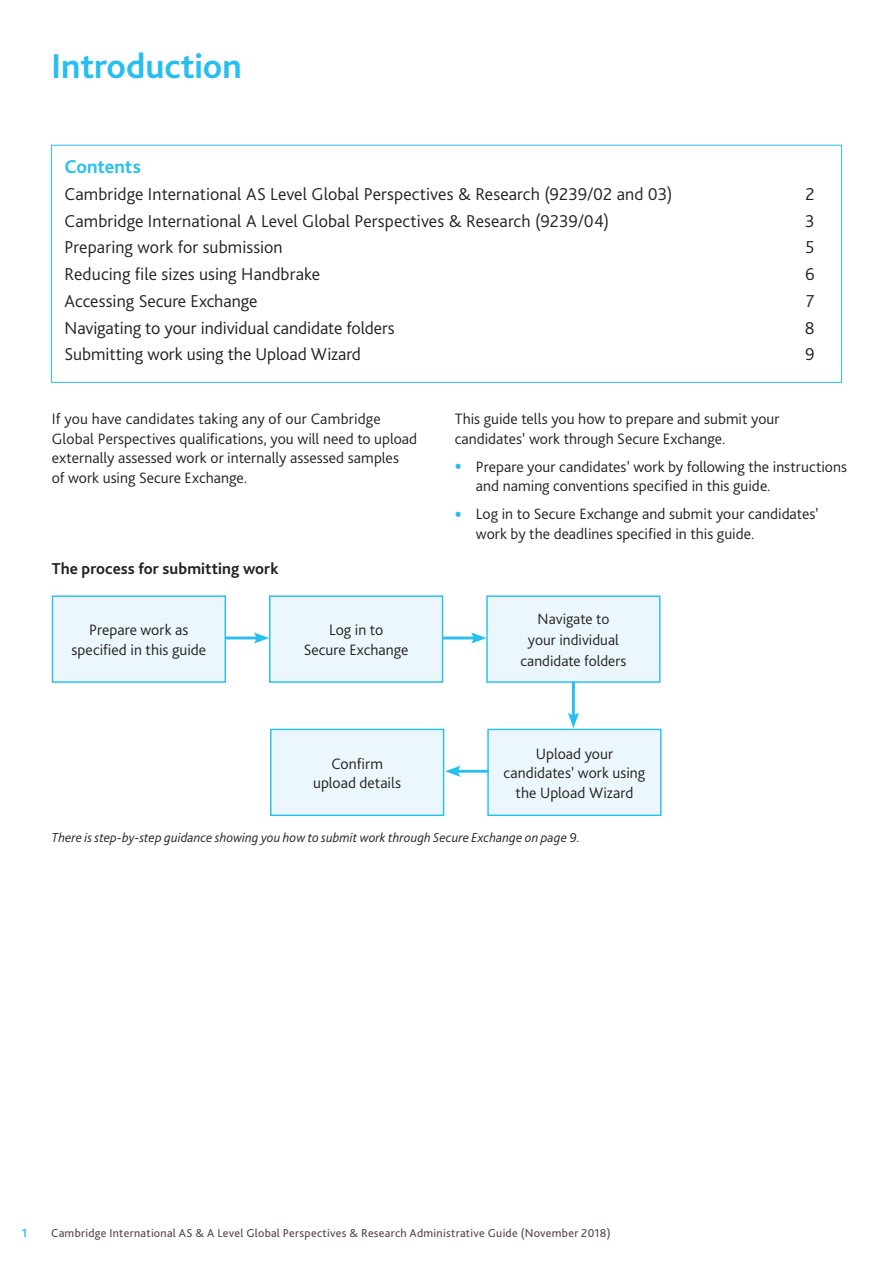
<style>
.page{position:relative;width:893px;height:1263px;background:#fff}
.page>*{position:absolute;margin:0;border:0;box-sizing:border-box;transform-origin:0 0}
.Main_heading{font:700 36px "Bliss Pro";letter-spacing:-.005em;color:#26bff0}
.Subheading_1{font:700 19.5px "Bliss Pro";letter-spacing:-.005em;color:#26bff0}
.Subheading_1-2{font:300 18px "Bliss Pro";color:#231f20}
.Subheading_2{font:700 16.5px "Bliss Pro";letter-spacing:.005em;color:#231f20}
.Body_copy{font:300 15.75px/19.5px "Bliss Pro";color:#231f20}
.Body_copy-2{font:300 15.45px/20.5px "Bliss Pro";color:#231f20;text-align:center}
.footnotes{font:italic 300 13.5px "Bliss Pro";letter-spacing:.01em;color:#231f20}
.t1{font:12px "Bliss Pro";letter-spacing:.025em;color:#57434d}
.t2{font:700 12px "Bliss Pro";color:#26bff0}
.s1{font-weight:700;font-size:21px;color:#26bff0}
</style>
<div class="page">
<div style="left:52px;top:596px;width:173px;height:86px;background:#ebf7fc"></div>
<div style="left:52px;top:595px;width:174px;height:88px;border:1px solid #26bff0"></div>
<div style="left:270px;top:596px;width:173px;height:86px;background:#ebf7fc"></div>
<div style="left:269px;top:595px;width:174px;height:88px;border:1px solid #26bff0"></div>
<div style="left:487px;top:596px;width:173px;height:86px;background:#ebf7fc"></div>
<div style="left:486px;top:595px;width:174px;height:88px;border:1px solid #26bff0"></div>
<hr style="left:226px;top:637px;width:33px;height:2px;background:#26bff0">
<svg style="left:254px;top:632px;width:15px;height:12px"></svg>
<hr style="left:443px;top:637px;width:33px;height:2px;background:#26bff0">
<svg style="left:471px;top:632px;width:15px;height:12px"></svg>
<hr style="left:572px;top:681px;width:3px;height:37px;background:#26bff0">
<svg style="left:568px;top:712px;width:11px;height:16px"></svg>
<div style="left:271px;top:729px;width:173px;height:86px;background:#ebf7fc"></div>
<div style="left:270px;top:729px;width:174px;height:87px;border:1px solid #26bff0"></div>
<div style="left:488px;top:729px;width:173px;height:86px;background:#ebf7fc"></div>
<div style="left:487px;top:729px;width:175px;height:87px;border:1px solid #26bff0"></div>
<hr style="left:455px;top:770px;width:34px;height:3px;background:#26bff0">
<svg style="left:445px;top:766px;width:16px;height:11px"></svg>
<div style="left:51px;top:145px;width:791px;height:238px;border:1px solid #26bff0"></div>
<p class="Main_heading" style="left:51px;top:44px;width:192px">Introduction</p>
<p class="Subheading_1" style="left:65px;top:155px;width:78px">Contents</p>
<p class="Subheading_1-2" style="left:65px;top:183px;width:609px">Cambridge International AS Level Global Perspectives &amp; Research (9239/02 and 03)</p>
<p class="Subheading_1-2" style="left:805px;top:183px;width:11px">2</p>
<p class="Subheading_1-2" style="left:65px;top:209px;width:546px">Cambridge International A Level Global Perspectives &amp; Research (9239/04)</p>
<p class="Subheading_1-2" style="left:805px;top:209px;width:11px">3</p>
<p class="Subheading_1-2" style="left:65px;top:236px;width:220px">Preparing work for submission</p>
<p class="Subheading_1-2" style="left:805px;top:236px;width:11px">5</p>
<p class="Subheading_1-2" style="left:65px;top:263px;width:257px">Reducing file sizes using Handbrake</p>
<p class="Subheading_1-2" style="left:805px;top:263px;width:11px">6</p>
<p class="Subheading_1-2" style="left:65px;top:290px;width:194px">Accessing Secure Exchange</p>
<p class="Subheading_1-2" style="left:806px;top:290px;width:10px">7</p>
<p class="Subheading_1-2" style="left:65px;top:316px;width:332px">Navigating to your individual candidate folders</p>
<p class="Subheading_1-2" style="left:805px;top:316px;width:11px">8</p>
<p class="Subheading_1-2" style="left:65px;top:343px;width:298px">Submitting work using the Upload Wizard</p>
<p class="Subheading_1-2" style="left:805px;top:343px;width:11px">9</p>
<p class="Body_copy" style="left:52px;top:409px;width:367px">If you have candidates taking any of our Cambridge Global Perspectives qualifications, you will need to upload externally assessed work or internally assessed samples<br>of work using Secure Exchange.</p>
<p class="Body_copy" style="left:455px;top:409px;width:326px">This guide tells you how to prepare and submit your candidates’ work through Secure Exchange.</p>
<p class="Body_copy" style="left:476px;top:457px;width:373px;text-indent:-21px"><span class="s1">•</span> Prepare your candidates’ work by following the instructions and naming conventions specified in this guide.</p>
<p class="Body_copy" style="left:476px;top:504px;width:344px;text-indent:-21px"><span class="s1">•</span> Log in to Secure Exchange and submit your candidates’ work by the deadlines specified in this guide.</p>
<p class="Subheading_2" style="left:52px;top:558px;width:228px">The process for submitting work</p>
<p class="Body_copy" style="left:72px;top:620px;width:136px;text-align:center">Prepare work as specified in this guide</p>
<p class="Body_copy" style="left:304px;top:620px;width:106px;text-align:center">Log in to<br>Secure Exchange</p>
<p class="Body_copy-2" style="left:520px;top:609px;width:107px">Navigate to<br>your individual candidate folders</p>
<p class="Body_copy" style="left:313px;top:753px;width:90px;text-align:center">Confirm upload details</p>
<p class="Body_copy" style="left:504px;top:744px;width:143px;text-align:center">Upload your candidates’ work using the Upload Wizard</p>
<p class="footnotes" style="left:52px;top:829px;width:530px">There is step-by-step guidance showing you how to submit work through Secure Exchange on page 9.</p>
<p class="t2" style="left:22px;top:1226px;width:7px">1</p>
<p class="t1" style="left:51px;top:1226px;width:561px">Cambridge International AS &amp; A Level Global Perspectives &amp; Research Administrative Guide (November 2018)</p>
</div>
